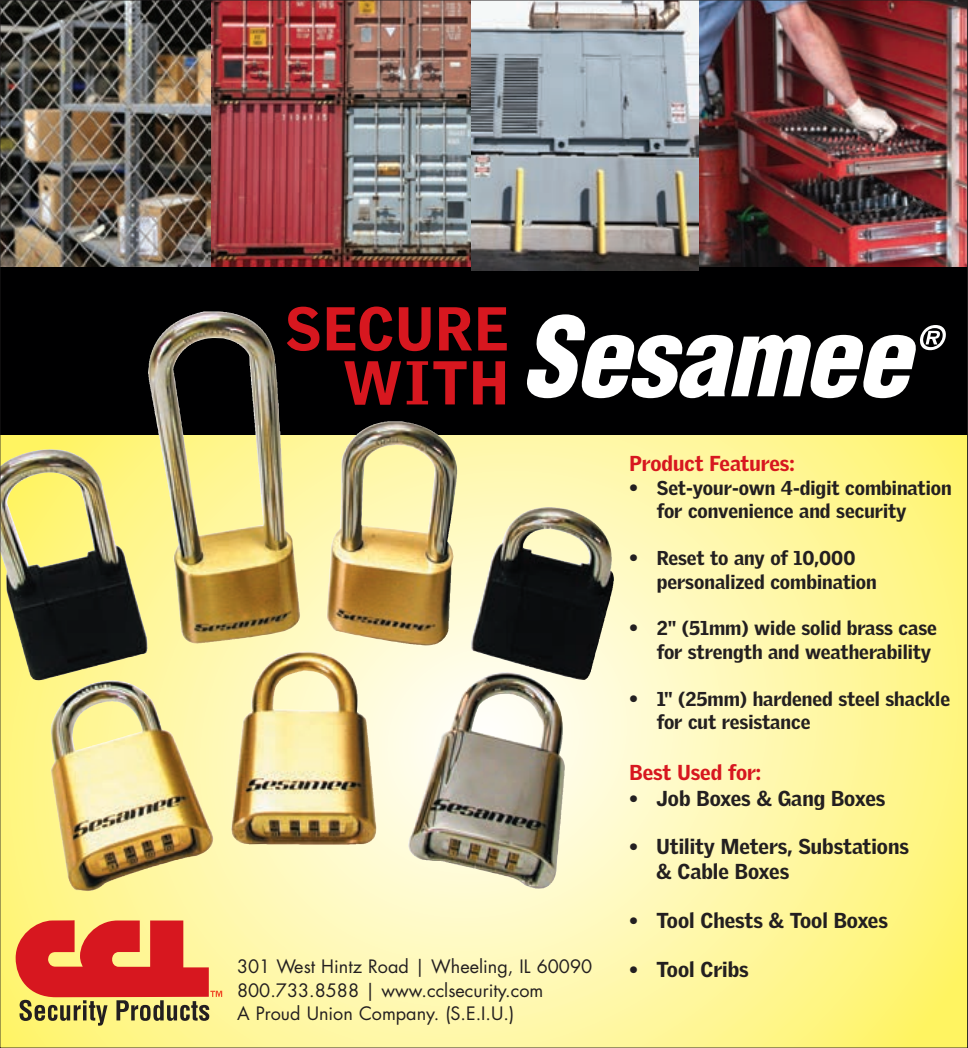
<style>
.page{position:relative;width:968px;height:1048px;background:#fff}
.page>*{position:absolute;margin:0;border:0;box-sizing:border-box;transform-origin:0 0}
.t1{font:900 60px/54px "Griffith Gothic";letter-spacing:.03em;color:#d7171f;text-align:right}
.t2{font:900 21px/25.2px "Griffith Gothic";color:#231f20}
.t3{font:900 21px "Griffith Gothic";color:#d7171f}
.t4{font:900 19.5px/23.4px "Griffith Gothic";color:#231f20}
.t5{font:18px/23.7px "Futura";color:#231f20}
.s1{font-size:19.5px}
</style>
<div class="page">
<img style="left:0;top:0;width:967px;height:1048px">
<svg style="left:16px;top:920px;width:206px;height:106px;background:#d9734c"></svg>
<svg style="left:527px;top:314px;width:418px;height:84px"></svg>
<h1 class="t1" style="left:285px;top:306px;width:224px">SECURE<br>WITH</h1>
<p class="t5" style="left:237px;top:955px;width:356px">301 West Hintz Road | Wheeling, IL 60090<br>800.733.8588 | www.cclsecurity.com<br>A Proud Union Company. (S.E.I.U.)</p>
<p class="t3" style="left:629px;top:455px;width:166px">Product Features:</p>
<p class="t4" style="left:656px;top:478px;width:296px;text-indent:-27px">• Set-your-own 4-digit combination for convenience and security</p>
<p class="t4" style="left:656px;top:548px;width:222px;text-indent:-27px">• Reset to any of 10,000 personalized combination</p>
<p class="t4" style="left:629px;top:618px;width:309px;text-align:right">• 2" (51mm) wide solid brass case for strength and weatherability</p>
<p class="t4" style="left:656px;top:688px;width:295px;text-indent:-27px">• 1" (25mm) hardened steel shackle for cut resistance</p>
<p class="t3" style="left:629px;top:765px;width:133px">Best Used for:</p>
<p class="t2" style="left:629px;top:787px;width:257px"><span class="s1">•</span> Job Boxes &amp; Gang Boxes</p>
<p class="t2" style="left:656px;top:836px;width:254px;text-indent:-27px"><span class="s1">•</span> Utility Meters, Substations &amp; Cable Boxes</p>
<p class="t2" style="left:629px;top:909px;width:260px"><span class="s1">•</span> Tool Chests &amp; Tool Boxes</p>
<p class="t2" style="left:629px;top:958px;width:121px"><span class="s1">•</span> Tool Cribs</p>
</div>
